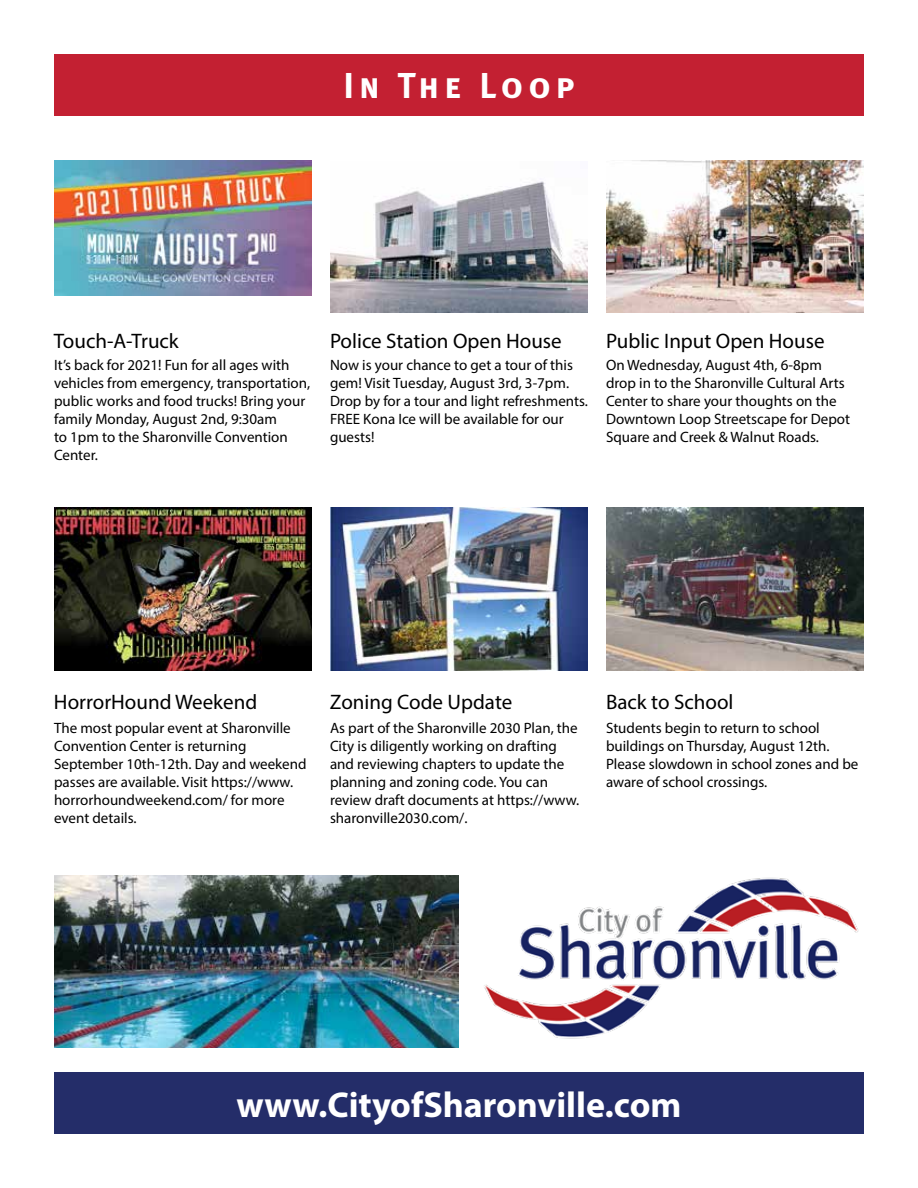
<style>
.page{position:relative;width:918px;height:1188px;background:#fff}
.page>*{position:absolute;margin:0;border:0;box-sizing:border-box;transform-origin:0 0}
.t1{font:700 36px "Myriad Pro";color:#fff}
.t2{font:700 36px "Meta Pro";letter-spacing:.12em;color:#fff}
.t3{font:21px "Myriad Pro";color:#000}
.t4{font:15px/18px "Myriad Pro";color:#000}
</style>
<div class="page">
<img style="left:484px;top:877px;width:375px;height:162px">
<div style="left:54px;top:54px;width:810px;height:61px;background:#c32032"></div>
<div style="left:54px;top:1073px;width:810px;height:61px;background:#242d69"></div>
<img style="left:54px;top:160px;width:258px;height:136px">
<img style="left:330px;top:181px;width:258px;height:131px">
<img style="left:54px;top:508px;width:258px;height:162px">
<img style="left:606px;top:160px;width:258px;height:152px">
<img style="left:54px;top:876px;width:405px;height:171px">
<img style="left:606px;top:508px;width:258px;height:162px">
<img style="left:330px;top:508px;width:258px;height:162px">
<h1 class="t2" style="left:343px;top:58px;width:233px">In The Loop</h1>
<h2 class="t3" style="left:54px;top:328px;width:126px">Touch-A-Truck</h2>
<h2 class="t3" style="left:330px;top:328px;width:233px">Police Station Open House</h2>
<p class="t4" style="left:54px;top:356px;width:258px">It’s back for 2021! Fun for all ages with vehicles from emergency, transportation, public works and food trucks! Bring your family Monday, August 2nd, 9:30am<br>to 1pm to the Sharonville Convention Center.</p>
<p class="t4" style="left:330px;top:356px;width:259px">Now is your chance to get a tour of this gem! Visit Tuesday, August 3rd, 3-7pm.<br>Drop by for a tour and light refreshments.<br>FREE Kona Ice will be available for our guests!</p>
<h2 class="t3" style="left:606px;top:328px;width:220px">Public Input Open House</h2>
<p class="t4" style="left:606px;top:356px;width:246px">On Wednesday, August 4th, 6-8pm drop in to the Sharonville Cultural Arts Center to share your thoughts on the Downtown Loop Streetscape for Depot Square and Creek &amp; Walnut Roads.</p>
<h2 class="t3" style="left:54px;top:689px;width:205px">HorrorHound Weekend</h2>
<h2 class="t3" style="left:606px;top:689px;width:129px">Back to School</h2>
<h2 class="t3" style="left:330px;top:689px;width:184px">Zoning Code Update</h2>
<p class="t4" style="left:330px;top:719px;width:251px">As part of the Sharonville 2030 Plan, the City is diligently working on drafting and reviewing chapters to update the planning and zoning code. You can review draft documents at https://www. sharonville2030.com/.</p>
<p class="t4" style="left:54px;top:719px;width:254px">The most popular event at Sharonville Convention Center is returning September 10th-12th. Day and weekend passes are available. Visit https://www. horrorhoundweekend.com/ for more event details.</p>
<p class="t4" style="left:606px;top:719px;width:254px">Students begin to return to school buildings on Thursday, August 12th.<br>Please slowdown in school zones and be aware of school crossings.</p>
<h1 class="t1" style="left:237px;top:1081px;width:446px">www.CityofSharonville.com</h1>
</div>
